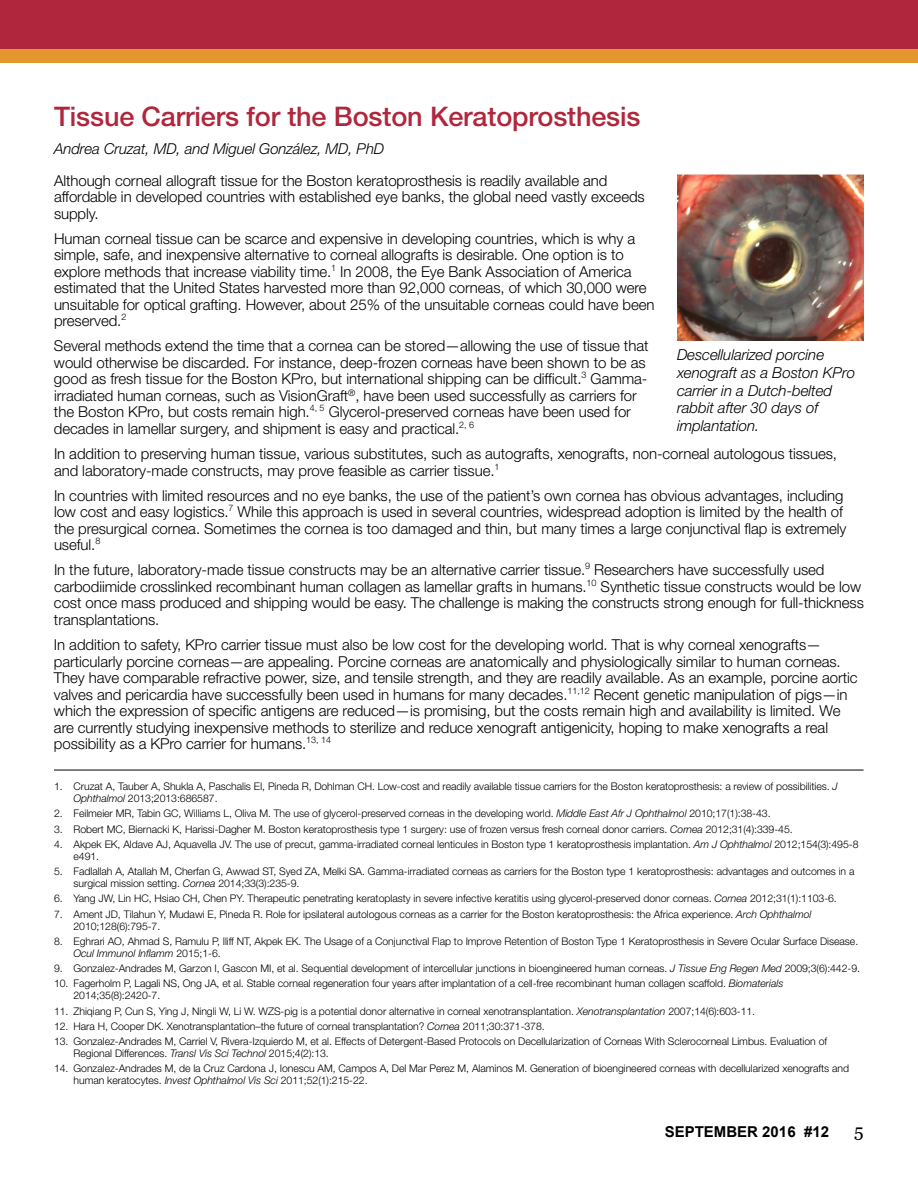
<style>
.page{position:relative;width:918px;height:1188px;background:#fff}
.page>*{position:absolute;margin:0;border:0;box-sizing:border-box;transform-origin:0 0}
.t1{font:500 27px "Helvetica Neue LT Std";letter-spacing:-.005em;color:#b0263d}
.t2{font:18px "Georgia";color:#000}
.t3{font:italic 300 15.15px/17.9px "Helvetica Neue LT Std";letter-spacing:-.005em;color:#000}
.t4{font:300 15px/16.5px "Helvetica Neue LT Std";letter-spacing:-.005em;color:#000}
.t5{font:italic 300 15px "Helvetica Neue LT Std";letter-spacing:-.005em;color:#000}
.t6{font:700 15px "Arial";color:#000}
.t7{font:300 10.5px/12px "Helvetica Neue LT Std";letter-spacing:-.005em;color:#000}
.s1{font-style:italic}
</style>
<div class="page">
<div style="left:0;top:0;width:918px;height:50px;background:#b0263d"></div>
<div style="left:0;top:50px;width:918px;height:13px;background:#e2972f"></div>
<img style="left:677px;top:175px;width:187px;height:166px">
<hr style="left:54px;top:770px;width:810px;height:1px;background:#000">
<h1 class="t1" style="left:54px;top:100px;width:588px">Tissue Carriers for the Boston Keratoprosthesis</h1>
<p class="t5" style="left:54px;top:140px;width:332px">Andrea Cruzat, MD, and Miguel González, MD, PhD</p>
<p class="t4" style="left:54px;top:172px;width:592px">Although corneal allograft tissue for the Boston keratoprosthesis is readily available and affordable in developed countries with established eye banks, the global need vastly exceeds supply.</p>
<p class="t4" style="left:54px;top:230px;width:602px">Human corneal tissue can be scarce and expensive in developing countries, which is why a simple, safe, and inexpensive alternative to corneal allografts is desirable. One option is to explore methods that increase viability time.<sup>1</sup> In 2008, the Eye Bank Association of America estimated that the United States harvested more than 92,000 corneas, of which 30,000 were unsuitable for optical grafting. However, about 25% of the unsuitable corneas could have been preserved.<sup>2</sup></p>
<p class="t4" style="left:54px;top:338px;width:596px">Several methods extend the time that a cornea can be stored—allowing the use of tissue that would otherwise be discarded. For instance, deep-frozen corneas have been shown to be as good as fresh tissue for the Boston KPro, but international shipping can be difficult.<sup>3</sup> Gamma&shy;irradiated human corneas, such as VisionGraft<sup>®</sup>, have been used successfully as carriers for the Boston KPro, but costs remain high.<sup>4,</sup> <sup>5</sup> Glycerol-preserved corneas have been used for decades in lamellar surgery, and shipment is easy and practical.<sup>2,</sup> <sup>6</sup></p>
<p class="t4" style="left:54px;top:445px;width:785px">In addition to preserving human tissue, various substitutes, such as autografts, xenografts, non-corneal autologous tissues, and laboratory-made constructs, may prove feasible as carrier tissue.<sup>1</sup></p>
<p class="t4" style="left:54px;top:487px;width:794px">In countries with limited resources and no eye banks, the use of the patient’s own cornea has obvious advantages, including low cost and easy logistics.<sup>7</sup> While this approach is used in several countries, widespread adoption is limited by the health of the presurgical cornea. Sometimes the cornea is too damaged and thin, but many times a large conjunctival flap is extremely useful.<sup>8</sup></p>
<p class="t4" style="left:54px;top:561px;width:811px">In the future, laboratory-made tissue constructs may be an alternative carrier tissue.<sup>9</sup> Researchers have successfully used carbodiimide crosslinked recombinant human collagen as lamellar grafts in humans.<sup>10</sup> Synthetic tissue constructs would be low cost once mass produced and shipping would be easy. The challenge is making the constructs strong enough for full-thickness transplantations.</p>
<p class="t4" style="left:54px;top:636px;width:805px">In addition to safety, KPro carrier tissue must also be low cost for the developing world. That is why corneal xenografts— particularly porcine corneas—are appealing. Porcine corneas are anatomically and physiologically similar to human corneas.<br>They have comparable refractive power, size, and tensile strength, and they are readily available. As an example, porcine aortic valves and pericardia have successfully been used in humans for many decades.<sup>11,12</sup> Recent genetic manipulation of pigs—in which the expression of specific antigens are reduced—is promising, but the costs remain high and availability is limited. We are currently studying inexpensive methods to sterilize and reduce xenograft antigenicity, hoping to make xenografts a real possibility as a KPro carrier for humans.<sup>13,</sup> <sup>14</sup></p>
<p class="t3" style="left:677px;top:345px;width:180px">Descellularized porcine xenograft as a Boston KPro carrier in a Dutch-belted rabbit after 30 days of implantation.</p>
<p class="t7" style="left:73px;top:780px;width:766px;text-indent:-19px">1. Cruzat A, Tauber A, Shukla A, Paschalis EI, Pineda R, Dohlman CH. Low-cost and readily available tissue carriers for the Boston keratoprosthesis: a review of possibilities. <span class="s1">J<br>Ophthalmol</span> 2013;2013:686587.</p>
<p class="t7" style="left:54px;top:808px;width:718px">2. Feilmeier MR, Tabin GC, Williams L, Oliva M. The use of glycerol-preserved corneas in the developing world. <span class="s1">Middle East Afr J Ophthalmol</span> 2010;17(1):38-43.</p>
<p class="t7" style="left:54px;top:823px;width:740px">3. Robert MC, Biernacki K, Harissi-Dagher M. Boston keratoprosthesis type 1 surgery: use of frozen versus fresh corneal donor carriers. <span class="s1">Cornea</span> 2012;31(4):339-45.</p>
<p class="t7" style="left:73px;top:838px;width:787px;text-indent:-19px">4. Akpek EK, Aldave AJ, Aquavella JV. The use of precut, gamma-irradiated corneal lenticules in Boston type 1 keratoprosthesis implantation. <span class="s1">Am J Ophthalmol</span> 2012;154(3):495-8 e491.</p>
<p class="t7" style="left:73px;top:865px;width:783px;text-indent:-19px">5. Fadlallah A, Atallah M, Cherfan G, Awwad ST, Syed ZA, Melki SA. Gamma-irradiated corneas as carriers for the Boston type 1 keratoprosthesis: advantages and outcomes in a surgical mission setting. <span class="s1">Cornea</span> 2014;33(3):235-9.</p>
<p class="t7" style="left:54px;top:892px;width:784px">6. Yang JW, Lin HC, Hsiao CH, Chen PY. Therapeutic penetrating keratoplasty in severe infective keratitis using glycerol-preserved donor corneas. <span class="s1">Cornea</span> 2012;31(1):1103-6.</p>
<p class="t7" style="left:73px;top:908px;width:740px;text-indent:-19px">7. Ament JD, Tilahun Y, Mudawi E, Pineda R. Role for ipsilateral autologous corneas as a carrier for the Boston keratoprosthesis: the Africa experience. <span class="s1">Arch Ophthalmol<br></span>2010;128(6):795-7.</p>
<p class="t7" style="left:73px;top:935px;width:786px;text-indent:-19px">8. Eghrari AO, Ahmad S, Ramulu P, Iliff NT, Akpek EK. The Usage of a Conjunctival Flap to Improve Retention of Boston Type 1 Keratoprosthesis in Severe Ocular Surface Disease.<br><span class="s1">Ocul Immunol Inflamm</span> 2015;1-6.</p>
<p class="t7" style="left:54px;top:962px;width:808px">9. Gonzalez-Andrades M, Garzon I, Gascon MI, et al. Sequential development of intercellular junctions in bioengineered human corneas. <span class="s1">J Tissue Eng Regen Med</span> 2009;3(6):442-9.</p>
<p class="t7" style="left:73px;top:977px;width:711px;text-indent:-19px">10. Fagerholm P, Lagali NS, Ong JA, et al. Stable corneal regeneration four years after implantation of a cell-free recombinant human collagen scaffold. <span class="s1">Biomaterials<br></span>2014;35(8):2420-7.</p>
<p class="t7" style="left:54px;top:1005px;width:703px">11. Zhiqiang P, Cun S, Ying J, Ningli W, Li W. WZS-pig is a potential donor alternative in corneal xenotransplantation. <span class="s1">Xenotransplantation</span> 2007;14(6):603-11.</p>
<p class="t7" style="left:54px;top:1020px;width:492px">12. Hara H, Cooper DK. Xenotransplantation–the future of corneal transplantation? <span class="s1">Cornea</span> 2011;30:371-378.</p>
<p class="t7" style="left:73px;top:1035px;width:755px;text-indent:-19px">13. Gonzalez-Andrades M, Carriel V, Rivera-Izquierdo M, et al. Effects of Detergent-Based Protocols on Decellularization of Corneas With Sclerocorneal Limbus. Evaluation of<br>Regional Differences. <span class="s1">Transl Vis Sci Technol</span> 2015;4(2):13.</p>
<p class="t7" style="left:73px;top:1062px;width:777px;text-indent:-19px">14. Gonzalez-Andrades M, de la Cruz Cardona J, Ionescu AM, Campos A, Del Mar Perez M, Alaminos M. Generation of bioengineered corneas with decellularized xenografts and human keratocytes. <span class="s1">Invest Ophthalmol Vis Sci</span> 2011;52(1):215-22.</p>
<p class="t6" style="left:665px;top:1122px;width:166px">SEPTEMBER 2016 #12</p>
<p class="t2" style="left:854px;top:1120px;width:11px">5</p>
</div>
